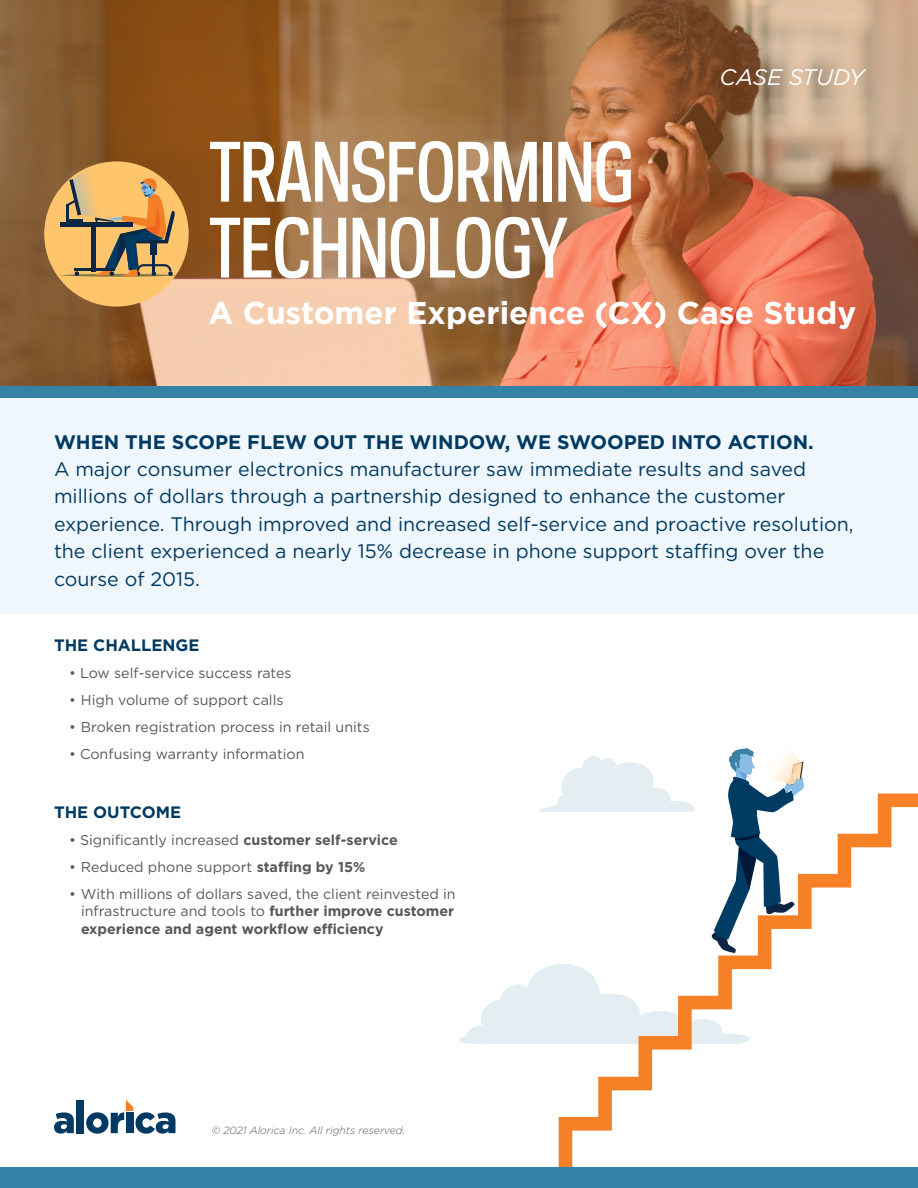
<style>
.page{position:relative;width:918px;height:1188px;background:#fff}
.page>*{position:absolute;margin:0;border:0;box-sizing:border-box;transform-origin:0 0}
.t1{font:500 76.65px "Polaris Condensed";letter-spacing:-.03em;color:#fff}
.t2{font:700 31.5px "Gotham";color:#fff}
.t3{font:italic 22.5px "Gotham";color:#fff}
.t4{font:19.65px/27.5px "Gotham";color:#003a62}
.t5{font:700 19.65px "Gotham";color:#003a62}
.t6{font:700 16.5px "Gotham";color:#003a62}
.t7{font:14.25px/17.1px "Gotham";color:#57585a;text-align:justify}
.t8{font:italic 300 10.5px "Gotham";color:#57585a}
.s1{font-weight:700}
</style>
<div class="page">
<svg style="left:459px;top:964px;width:100px;height:80px"></svg>
<svg style="left:559px;top:793px;width:359px;height:375px"></svg>
<svg style="left:711px;top:748px;width:93px;height:206px"></svg>
<svg style="left:0;top:0;width:918px;height:386px;background:#af7750"></svg>
<div style="left:0;top:395px;width:918px;height:218px;background:#f0f7fc"></div>
<div style="left:0;top:1168px;width:918px;height:20px;background:#3482a6"></div>
<div style="left:0;top:386px;width:918px;height:12px;background:#3482a6"></div>
<svg style="left:54px;top:1112px;width:20px;height:22px"></svg>
<div style="left:77px;top:1100px;width:7px;height:33px;background:#003a62"></div>
<svg style="left:86px;top:1100px;width:89px;height:34px"></svg>
<div style="left:44px;top:161px;width:145px;height:146px;background:#fec56d;border-radius:50%"></div>
<svg style="left:539px;top:756px;width:162px;height:56px"></svg>
<svg style="left:57px;top:167px;width:123px;height:110px"></svg>
<p class="t1" style="left:208px;top:121px;width:427px">TRANSFORMING</p>
<p class="t1" style="left:208px;top:197px;width:362px">TECHNOLOGY</p>
<p class="t3" style="left:719px;top:63px;width:146px">CASE STUDY</p>
<p class="t2" style="left:208px;top:292px;width:649px">A Customer Experience (CX) Case Study</p>
<p class="t5" style="left:54px;top:429px;width:761px">WHEN THE SCOPE FLEW OUT THE WINDOW, WE SWOOPED INTO ACTION.</p>
<p class="t4" style="left:54px;top:455px;width:754px">A major consumer electronics manufacturer saw immediate results and saved</p>
<p class="t4" style="left:54px;top:482px;width:733px">millions of dollars through a partnership designed to enhance the customer</p>
<p class="t4" style="left:54px;top:510px;width:801px">experience. Through improved and increased self-service and proactive resolution, the client experienced a nearly 15% decrease in phone support staffing over the course of 2015.</p>
<p class="t6" style="left:54px;top:634px;width:147px">THE CHALLENGE</p>
<p class="t7" style="left:69px;top:664px;width:224px">• Low self-service success rates</p>
<p class="t7" style="left:69px;top:691px;width:216px">• High volume of support calls</p>
<p class="t7" style="left:69px;top:718px;width:302px">• Broken registration process in retail units</p>
<p class="t7" style="left:69px;top:745px;width:237px">• Confusing warranty information</p>
<p class="t6" style="left:54px;top:802px;width:129px">THE OUTCOME</p>
<p class="t7" style="left:69px;top:831px;width:330px">• Significantly increased <span class="s1">customer self-service</span></p>
<p class="t7" style="left:69px;top:858px;width:298px">• Reduced phone support <span class="s1">staffing by 15%</span></p>
<p class="t7" style="left:81px;top:885px;width:376px;text-indent:-12px">• With millions of dollars saved, the client reinvested in infrastructure and tools to <span class="s1">further improve customer experience and agent workflow efficiency</span></p>
<p class="t8" style="left:212px;top:1124px;width:195px">© 2021 Alorica Inc. All rights reserved.</p>
</div>
